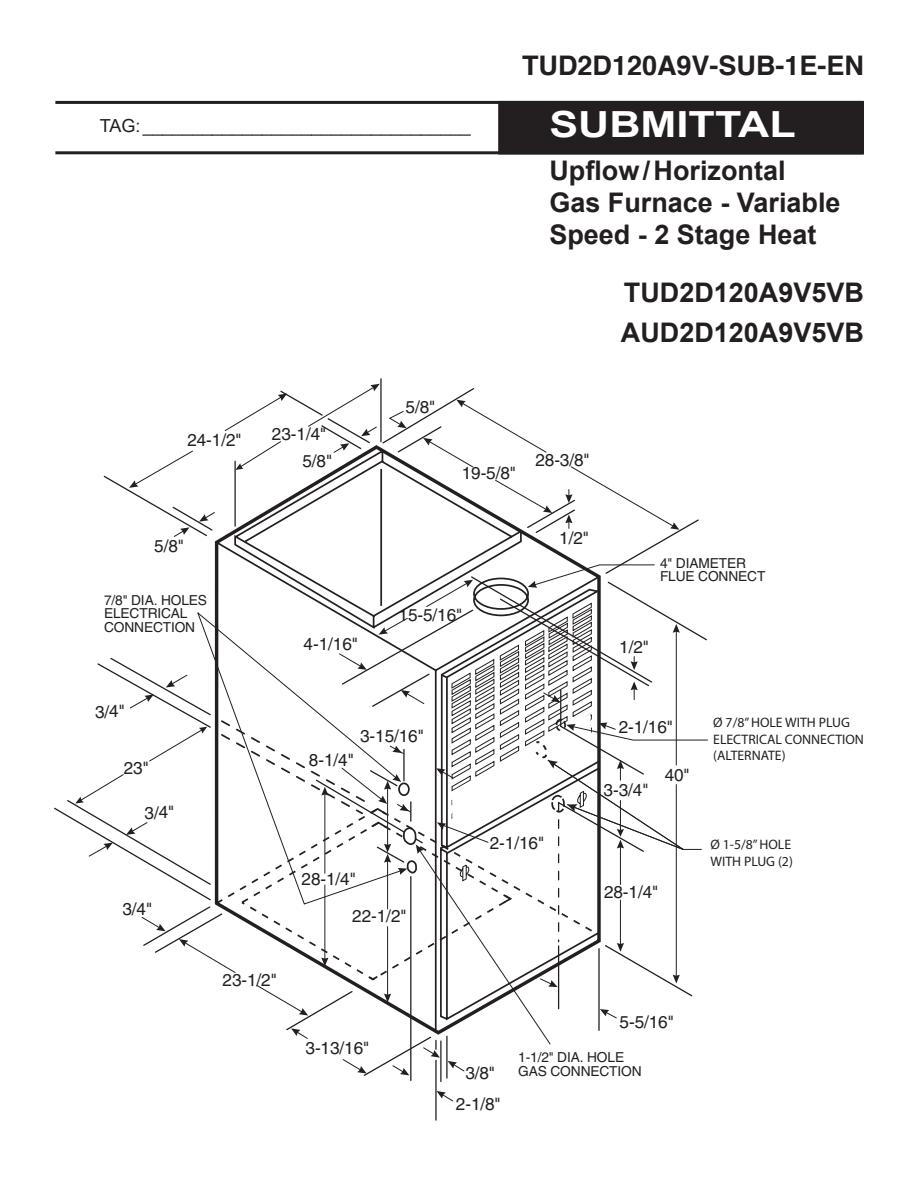
<style>
.page{position:relative;width:918px;height:1188px;background:#fff}
.page>*{position:absolute;margin:0;border:0;box-sizing:border-box;transform-origin:0 0}
.t1{font:700 36px "Arial";color:#fff;scale:1.2 1}
.t2{font:700 27px/32.4px "Arial";color:#231f20}
.t3{font:700 27px "Helvetica";color:#231f20}
.t4{font:18px "Arial";color:#231f20}
.t5{font:17.1px/30.9px "Helvetica";letter-spacing:-.005em;color:#231f20;text-align:center}
.t6{font:13.8px/13.8px "Helvetica";letter-spacing:-.01em;color:#231f20}
.t7{font:13.8px/16.5px "Myriad Pro";color:#231f20}
</style>
<div class="page">
<hr style="left:55px;top:101px;width:808px;height:3px;background:#231f20">
<hr style="left:55px;top:151px;width:808px;height:3px;background:#231f20">
<div style="left:499px;top:102px;width:364px;height:52px;background:#231f20"></div>
<div style="left:498px;top:101px;width:366px;height:54px;border:2px solid #231f20"></div>
<svg style="left:436px;top:1091px;width:17px;height:11px"></svg>
<hr style="left:410px;top:877px;width:1px;height:203px;background:#231f20">
<svg style="left:423px;top:400px;width:108px;height:43px"></svg>
<svg style="left:389px;top:411px;width:18px;height:17px"></svg>
<svg style="left:602px;top:484px;width:77px;height:46px"></svg>
<svg style="left:214px;top:448px;width:388px;height:116px"></svg>
<svg style="left:129px;top:384px;width:251px;height:157px"></svg>
<svg style="left:75px;top:564px;width:633px;height:511px"></svg>
<p class="t3" style="left:522px;top:48px;width:344px">TUD2D120A9V-SUB-1E-EN</p>
<p class="t4" style="left:100px;top:114px;width:372px">TAG: _________________________________</p>
<h1 class="t1" style="left:549px;top:99px;width:207px">SUBMITTAL</h1>
<h2 class="t2" style="left:549px;top:154px;width:293px">Upflow / Horizontal<br>Gas Furnace - Variable<br>Speed - 2 Stage Heat</h2>
<p class="t2" style="left:624px;top:276px;width:242px">TUD2D120A9V5VB</p>
<p class="t2" style="left:621px;top:316px;width:245px">AUD2D120A9V5VB</p>
<p class="t5" style="left:187px;top:425px;width:56px">24-1/2"</p>
<p class="t5" style="left:154px;top:530px;width:31px">5/8"</p>
<p class="t6" style="left:104px;top:593px;width:105px">7/8" DIA. HOLES<br>ELECTRICAL<br>CONNECTION</p>
<p class="t5" style="left:272px;top:419px;width:56px">23-1/4"</p>
<p class="t5" style="left:302px;top:446px;width:31px">5/8"</p>
<p class="t5" style="left:304px;top:629px;width:56px">4-1/16"</p>
<p class="t5" style="left:406px;top:391px;width:31px">5/8"</p>
<p class="t5" style="left:462px;top:458px;width:56px">19-5/8"</p>
<p class="t5" style="left:535px;top:444px;width:56px">28-3/8"</p>
<p class="t5" style="left:559px;top:522px;width:31px">1/2"</p>
<p class="t5" style="left:399px;top:599px;width:65px">15-5/16"</p>
<p class="t6" style="left:660px;top:556px;width:107px">4" DIAMETER<br>FLUE CONNECT</p>
<p class="t5" style="left:619px;top:631px;width:31px">1/2"</p>
<p class="t5" style="left:95px;top:696px;width:31px">3/4"</p>
<p class="t5" style="left:124px;top:753px;width:27px">23"</p>
<p class="t5" style="left:145px;top:797px;width:31px">3/4"</p>
<p class="t5" style="left:122px;top:893px;width:31px">3/4"</p>
<p class="t5" style="left:309px;top:745px;width:46px">8-1/4"</p>
<p class="t5" style="left:360px;top:720px;width:65px">3-15/16"</p>
<p class="t5" style="left:223px;top:964px;width:56px">23-1/2"</p>
<p class="t5" style="left:302px;top:863px;width:56px">28-1/4"</p>
<p class="t5" style="left:352px;top:901px;width:56px">22-1/2"</p>
<p class="t5" style="left:490px;top:828px;width:56px">2-1/16"</p>
<p class="t5" style="left:619px;top:712px;width:56px">2-1/16"</p>
<p class="t5" style="left:604px;top:774px;width:46px">3-3/4"</p>
<p class="t5" style="left:665px;top:759px;width:27px">40"</p>
<p class="t5" style="left:604px;top:876px;width:56px">28-1/4"</p>
<p class="t7" style="left:713px;top:714px;width:152px">Ø 7/8” HOLE WITH PLUG<br>ELECTRICAL CONNECTION (ALTERNATE)</p>
<p class="t7" style="left:711px;top:836px;width:84px">Ø 1-5/8” HOLE<br>WITH PLUG (2)</p>
<p class="t5" style="left:620px;top:1006px;width:56px">5-5/16"</p>
<p class="t5" style="left:306px;top:1033px;width:65px">3-13/16"</p>
<p class="t5" style="left:456px;top:1058px;width:46px">3/8"<br>2-1/8"</p>
<p class="t6" style="left:518px;top:1051px;width:125px">1-1/2" DIA. HOLE<br>GAS CONNECTION</p>
</div>
